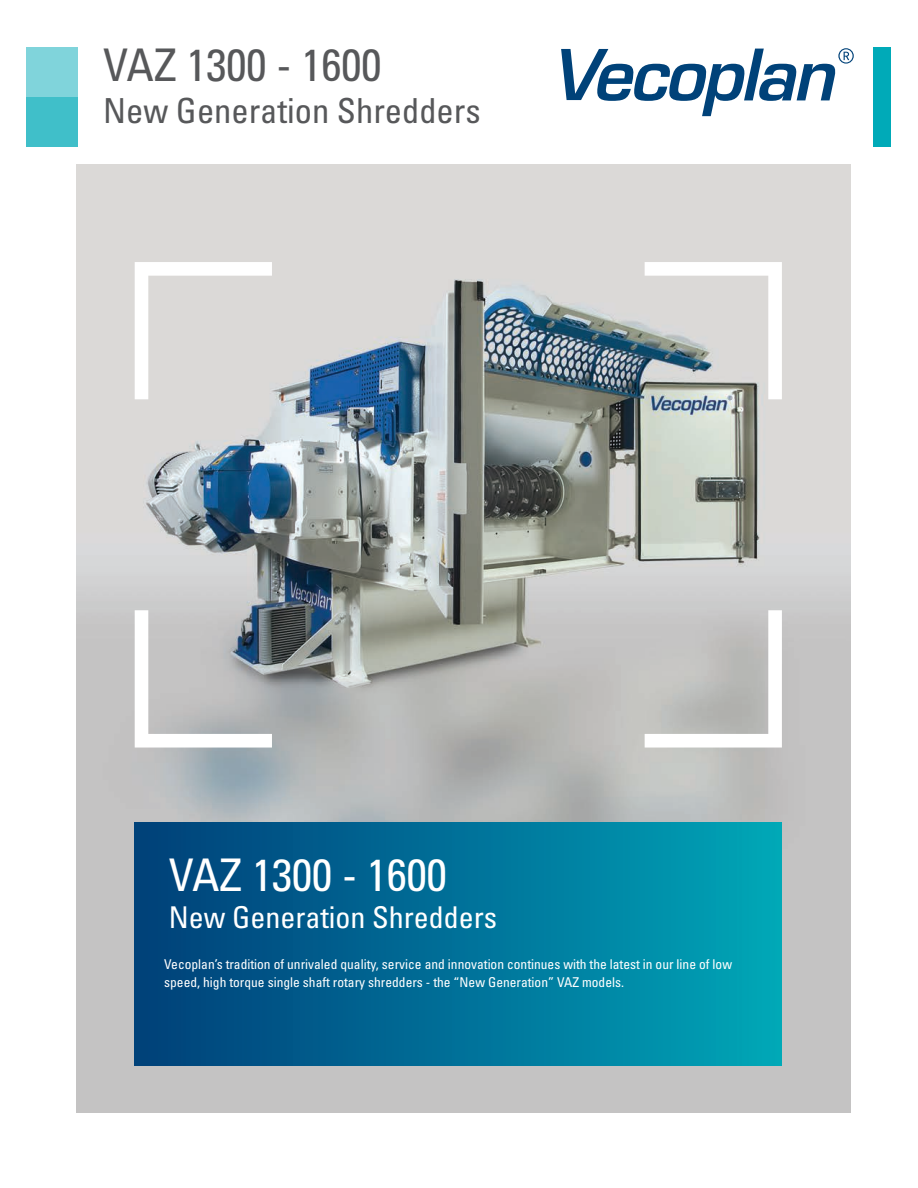
<style>
.page{position:relative;width:918px;height:1188px;background:#fff}
.page>*{position:absolute;margin:0;border:0;box-sizing:border-box;transform-origin:0 0}
.t1{font:condensed 45px "Univers LT Pro";color:#57585a}
.t2{font:condensed 45px "Univers LT Pro";color:#fff}
.t3{font:condensed 34.5px "Univers LT Pro";color:#57585a}
.t4{font:condensed 30px "Univers LT Pro";color:#fff}
.t5{font:condensed 13.5px/18px "Univers LT Pro";color:#fff}
</style>
<div class="page">
<div style="left:873px;top:47px;width:18px;height:100px;background:#00aab8"></div>
<div style="left:26px;top:97px;width:52px;height:50px;background:#40bfc9"></div>
<div style="left:26px;top:47px;width:52px;height:50px;background:#80d4db"></div>
<svg style="left:561px;top:48px;width:293px;height:68px"></svg>
<img style="left:76px;top:164px;width:774px;height:949px">
<div style="left:135px;top:822px;width:647px;height:244px;background:linear-gradient(to right,#003e79,#00a5b8)"></div>
<svg style="left:135px;top:262px;width:137px;height:137px"></svg>
<svg style="left:135px;top:610px;width:137px;height:138px"></svg>
<svg style="left:645px;top:262px;width:137px;height:137px"></svg>
<svg style="left:645px;top:610px;width:137px;height:138px"></svg>
<h1 class="t1" style="left:103px;top:37px;width:280px">VAZ 1300 - 1600</h1>
<h2 class="t3" style="left:103px;top:89px;width:379px">New Generation Shredders</h2>
<h1 class="t2" style="left:169px;top:846px;width:280px">VAZ 1300 - 1600</h1>
<h3 class="t4" style="left:169px;top:899px;width:330px">New Generation Shredders</h3>
<p class="t5" style="left:164px;top:955px;width:569px">Vecoplan’s tradition of unrivaled quality, service and innovation continues with the latest in our line of low speed, high torque single shaft rotary shredders - the “New Generation” VAZ models.</p>
</div>
